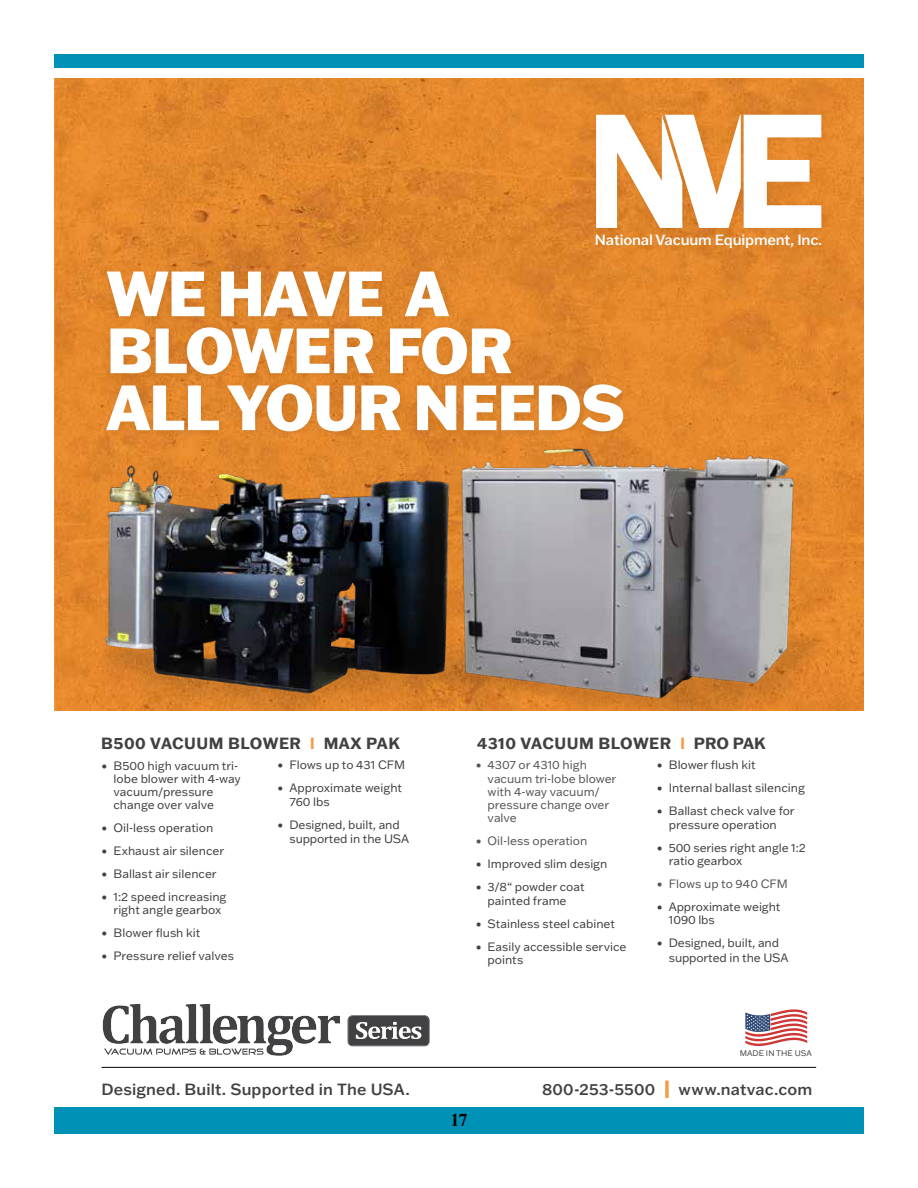
<style>
.page{position:relative;width:918px;height:1188px;background:#fff}
.page>*{position:absolute;margin:0;border:0;box-sizing:border-box;transform-origin:0 0}
.t1{font:800 62.4px/57px "Franklin Gothic ATF";letter-spacing:-.02em;color:#fff}
.t2{font:700 18px "Times New Roman";color:#000}
.t3{font:500 15.9px "Franklin Gothic ATF";letter-spacing:.01em;color:#414042}
.t4{font:700 15.9px "Franklin Gothic ATF";letter-spacing:.03em;color:#414042}
.t5{font:500 14.55px "Franklin Gothic ATF";letter-spacing:-.015em;color:#fff}
.t6{font:11.85px/13.2px "Franklin Gothic ATF";color:#414042}
.t7{font:11.85px/13.2px "Franklin Gothic ATF";color:#565659}
.t8{font:7.95px "Franklin Gothic ATF";color:#414042}
.s1{color:#f89945}
.s2{color:#f78f31}
</style>
<div class="page">
<div style="left:54px;top:1107px;width:810px;height:27px;background:#0091b7"></div>
<div style="left:54px;top:54px;width:810px;height:14px;background:#0091b7"></div>
<img style="left:54px;top:78px;width:810px;height:633px">
<img style="left:473px;top:375px;width:391px;height:336px">
<img style="left:79px;top:438px;width:394px;height:273px">
<div style="left:101px;top:265px;width:531px;height:175px;background:#000;opacity:.08"></div>
<svg style="left:348px;top:1015px;width:82px;height:31px;background:#69696a"></svg>
<svg style="left:102px;top:1004px;width:238px;height:52px"></svg>
<hr style="left:102px;top:1067px;width:714px;height:1px;background:#000">
<svg style="left:745px;top:1009px;width:62px;height:37px"></svg>
<div style="left:590px;top:109px;width:240px;height:147px;background:#000;opacity:.08"></div>
<svg style="left:596px;top:115px;width:225px;height:113px"></svg>
<p class="t5" style="left:595px;top:230px;width:229px">National Vacuum Equipment, Inc.</p>
<h1 class="t1" style="left:107px;top:263px;width:520px">WE HAVE A<br>BLOWER FOR<br>ALL YOUR NEEDS</h1>
<h3 class="t4" style="left:101px;top:732px;width:300px">B500 VACUUM BLOWER <span class="s1">l</span> MAX PAK</h3>
<p class="t6" style="left:114px;top:758px;width:129px;text-indent:-12px">• B500 high vacuum tri&shy;lobe blower with 4-way vacuum/pressure change over valve</p>
<p class="t6" style="left:102px;top:821px;width:113px">• Oil-less operation</p>
<p class="t6" style="left:102px;top:844px;width:124px">• Exhaust air silencer</p>
<p class="t6" style="left:102px;top:867px;width:117px">• Ballast air silencer</p>
<p class="t6" style="left:102px;top:890px;width:126px;text-align:center">• 1:2 speed increasing right angle gearbox</p>
<p class="t6" style="left:102px;top:926px;width:100px">• Blower flush kit</p>
<p class="t6" style="left:102px;top:949px;width:134px">• Pressure relief valves</p>
<p class="t6" style="left:278px;top:758px;width:129px">• Flows up to 431 CFM</p>
<p class="t6" style="left:290px;top:781px;width:114px;text-indent:-12px">• Approximate weight<br>760 lbs</p>
<p class="t6" style="left:290px;top:817px;width:121px;line-height:14.5px;text-indent:-12px">• Designed, built, and supported in the USA</p>
<h3 class="t4" style="left:477px;top:732px;width:290px">4310 VACUUM BLOWER <span class="s1">l</span> PRO PAK</h3>
<p class="t7" style="left:488px;top:758px;width:130px;text-indent:-12px">• 4307 or 4310 high vacuum tri-lobe blower with 4-way vacuum/ pressure change over valve</p>
<p class="t7" style="left:476px;top:834px;width:113px">• Oil-less operation</p>
<p class="t6" style="left:476px;top:857px;width:133px">• Improved slim design</p>
<p class="t6" style="left:476px;top:880px;width:111px;text-align:center">• 3/8“ powder coat painted frame</p>
<p class="t6" style="left:476px;top:916px;width:141px">• Stainless steel cabinet</p>
<p class="t6" style="left:488px;top:939px;width:140px;text-indent:-12px">• Easily accessible service points</p>
<p class="t6" style="left:657px;top:758px;width:100px">• Blower flush kit</p>
<p class="t6" style="left:657px;top:781px;width:150px">• Internal ballast silencing</p>
<p class="t6" style="left:657px;top:804px;width:139px;text-align:center">• Ballast check valve for pressure operation</p>
<p class="t6" style="left:669px;top:841px;width:139px;text-indent:-12px">• 500 series right angle 1:2 ratio gearbox</p>
<p class="t7" style="left:657px;top:877px;width:132px">• Flows up to 940 CFM</p>
<p class="t6" style="left:669px;top:900px;width:113px;text-indent:-12px">• Approximate weight<br>1090 lbs</p>
<p class="t6" style="left:669px;top:935px;width:121px;line-height:14.5px;text-indent:-12px">• Designed, built, and supported in the USA</p>
<p class="t8" style="left:740px;top:1048px;width:73px">MADE IN THE USA</p>
<h3 class="t3" style="left:102px;top:1078px;width:310px">Designed. Built. Supported in The USA.</h3>
<h3 class="t3" style="left:542px;top:1078px;width:272px">800-253-5500 <span class="s2">|</span> www.natvac.com</h3>
<h2 class="t2" style="left:451px;top:1108px;width:18px">17</h2>
</div>
